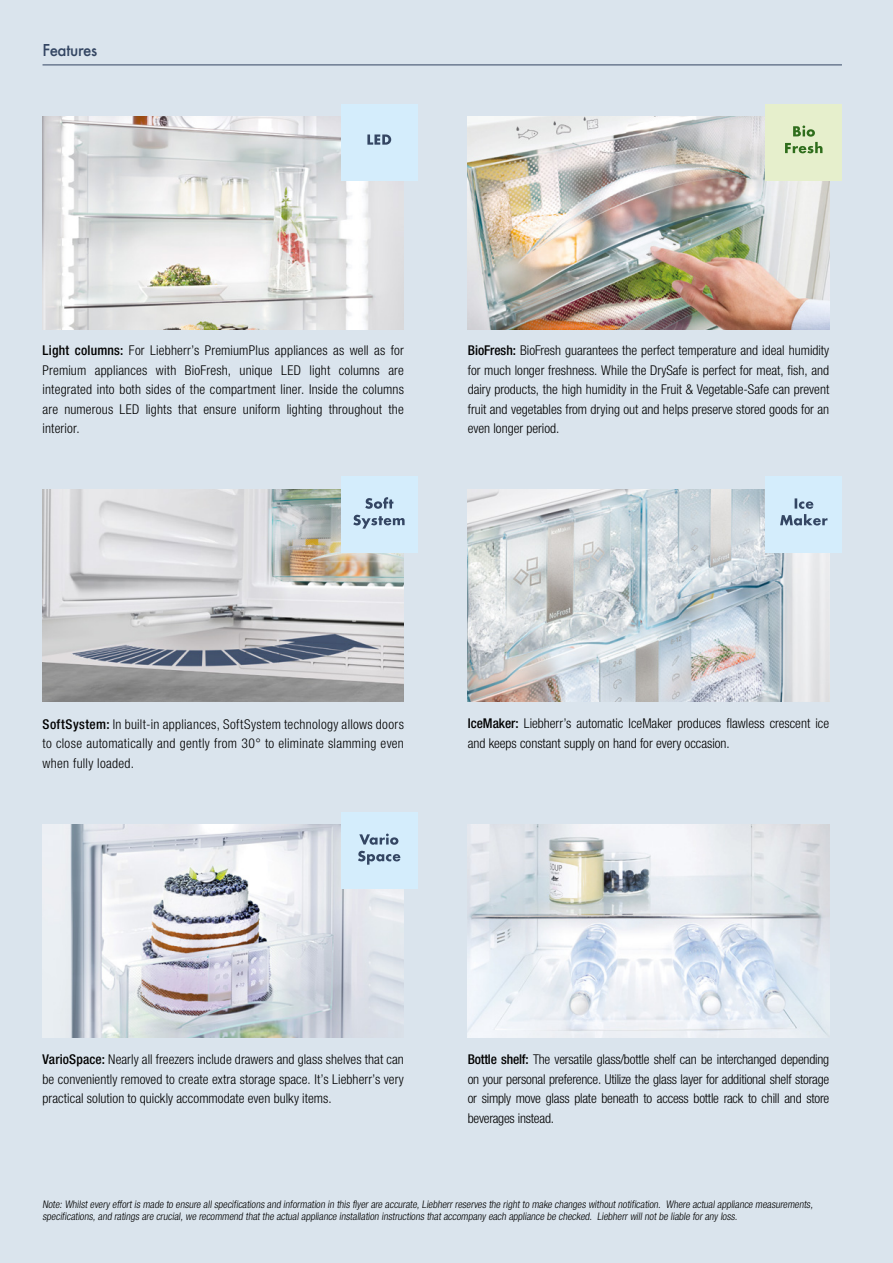
<style>
.page{position:relative;width:893px;height:1263px;background:#dae4ed}
.page>*{position:absolute;margin:0;border:0;box-sizing:border-box;transform-origin:0 0}
.t1{font:500 18px "Futura";letter-spacing:-.025em;color:#344663;scale:.95 1}
.t2{font:300 condensed 13.5px/19.5px "Helvetica Neue LTW1 G";color:#000;text-align:justify}
.t3{font:300 condensed 10.5px/12.6px "Helvetica Neue LTW1 G";color:#000}
.s1{font-weight:500}
.s2{font-family:"Helvetica Neue LT Std"}
</style>
<div class="page">
<img style="left:43px;top:117px;width:361px;height:212px">
<img style="left:43px;top:489px;width:361px;height:213px">
<div style="left:341px;top:104px;width:76px;height:77px;background:#d4edfc"></div>
<svg style="left:367px;top:134px;width:24px;height:11px"></svg>
<img style="left:468px;top:117px;width:361px;height:212px">
<img style="left:468px;top:825px;width:361px;height:212px">
<img style="left:468px;top:489px;width:361px;height:213px">
<div style="left:765px;top:104px;width:77px;height:77px;background:#e6efcc"></div>
<svg style="left:785px;top:125px;width:37px;height:28px"></svg>
<div style="left:765px;top:476px;width:77px;height:77px;background:#d4edfc"></div>
<svg style="left:780px;top:498px;width:47px;height:27px"></svg>
<hr style="left:43px;top:65px;width:799px;height:1px;background:#344663">
<div style="left:341px;top:476px;width:76px;height:77px;background:#d4edfc"></div>
<svg style="left:353px;top:515px;width:52px;height:14px"></svg>
<svg style="left:365px;top:497px;width:28px;height:12px"></svg>
<img style="left:43px;top:825px;width:361px;height:212px">
<div style="left:341px;top:812px;width:76px;height:77px;background:#d4edfc"></div>
<svg style="left:358px;top:851px;width:42px;height:14px"></svg>
<svg style="left:359px;top:833px;width:39px;height:12px"></svg>
<h1 class="t1" style="left:43px;top:39px;width:59px">Features</h1>
<p class="t2" style="left:43px;top:341px;width:363px"><span class="s1">Light columns:</span> For Liebherr’s PremiumPlus appliances as well as for Premium appliances with BioFresh, unique LED light columns are integrated into both sides of the compartment liner. Inside the columns are numerous LED lights that ensure uniform lighting throughout the interior.</p>
<p class="t2" style="left:468px;top:341px;width:363px"><span class="s1">BioFresh:</span> BioFresh guarantees the perfect temperature and ideal humidity for much longer freshness. While the DrySafe is perfect for meat, fish, and dairy products, the high humidity in the Fruit &amp; Vegetable-Safe can prevent fruit and vegetables from drying out and helps preserve stored goods for an even longer period.</p>
<p class="t2" style="left:43px;top:714px;width:363px"><span class="s1">SoftSystem:</span> In built-in appliances, SoftSystem technology allows doors to close automatically and gently from <span class="s2">30°</span> to eliminate slamming even when fully loaded.</p>
<p class="t2" style="left:468px;top:714px;width:363px"><span class="s1">IceMaker:</span> Liebherr’s automatic IceMaker produces flawless crescent ice and keeps constant supply on hand for every occasion.</p>
<p class="t2" style="left:43px;top:1050px;width:363px"><span class="s1">VarioSpace:</span> Nearly all freezers include drawers and glass shelves that can be conveniently removed to create extra storage space. It’s Liebherr’s very practical solution to quickly accommodate even bulky items.</p>
<p class="t2" style="left:468px;top:1050px;width:363px"><span class="s1">Bottle shelf:</span> The versatile glass/bottle shelf can be interchanged depending on your personal preference. Utilize the glass layer for additional shelf storage or simply move glass plate beneath to access bottle rack to chill and store beverages instead.</p>
<p class="t3" style="left:43px;top:1198px;width:774px">Note: Whilst every effort is made to ensure all specifications and information in this flyer are accurate, Liebherr reserves the right to make changes without notification. Where actual appliance measurements, specifications, and ratings are crucial, we recommend that the actual appliance installation instructions that accompany each appliance be checked. Liebherr will not be liable for any loss.</p>
</div>
